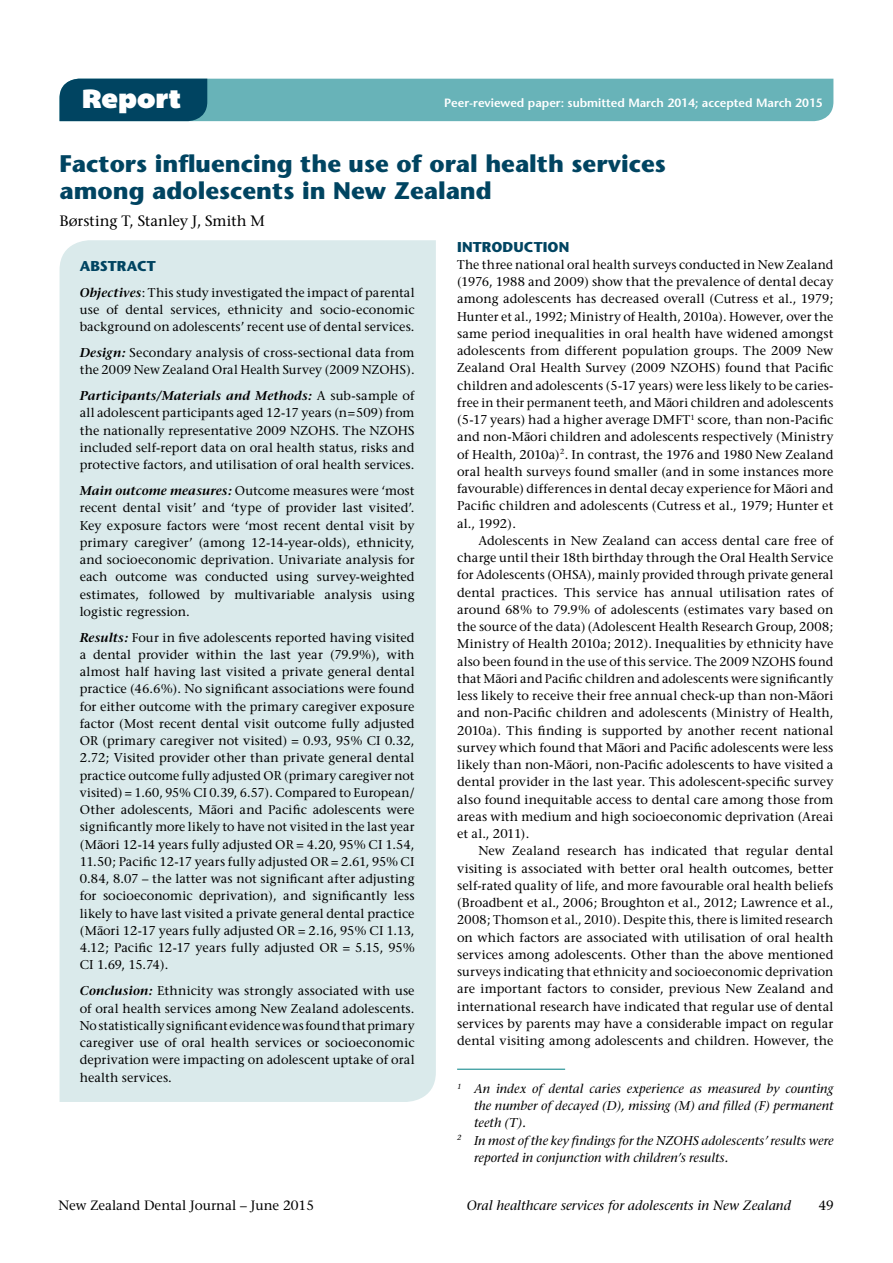
<style>
.page{position:relative;width:893px;height:1263px;background:#fff}
.page>*{position:absolute;margin:0;border:0;box-sizing:border-box;transform-origin:0 0}
.t1{font:27px "Bemio";color:#fff}
.t2{font:700 24px/27px "Stone Sans";color:#004461}
.t3{font:15px "Stone Serif";color:#000}
.t4{font:700 14.25px "Stone Sans";letter-spacing:.005em;color:#004461}
.t5{font:italic 13.5px "Stone Serif";color:#000}
.t6{font:13.5px "Stone Serif";color:#000}
.t7{font:12.75px/17.2px "Stone Serif";letter-spacing:.01em;color:#000;text-align:justify}
.t8{font:italic 12.75px "Stone Serif";letter-spacing:.01em;color:#000}
.t9{font:600 12px "Stone Sans";color:#fff}
.s1{font-weight:600;font-style:italic}
</style>
<div class="page">
<svg style="left:60px;top:79px;width:773px;height:42px;background:#559ea8"></svg>
<div style="left:60px;top:240px;width:376px;height:862px;background:#daeaeb"></div>
<hr style="left:457px;top:1069px;width:108px;height:1px;background:#008184">
<h1 class="t1" style="left:82px;top:78px;width:101px">Report</h1>
<p class="t9" style="left:444px;top:96px;width:380px">Peer-reviewed paper: submitted March 2014; accepted March 2015</p>
<h2 class="t2" style="left:60px;top:150px;width:608px">Factors influencing the use of oral health services among adolescents in New Zealand</h2>
<p class="t3" style="left:60px;top:212px;width:207px">Børsting T, Stanley J, Smith M</p>
<p class="t4" style="left:457px;top:238px;width:114px">INTRODUCTION</p>
<p class="t7" style="left:457px;top:256px;width:378px">The three national oral health surveys conducted in New Zealand (1976, 1988 and 2009) show that the prevalence of dental decay among adolescents has decreased overall (Cutress et al., 1979; Hunter et al., 1992; Ministry of Health, 2010a). However, over the same period inequalities in oral health have widened amongst adolescents from different population groups. The 2009 New Zealand Oral Health Survey (2009 NZOHS) found that Pacific children and adolescents (5-17 years) were less likely to be caries&shy;free in their permanent teeth, and Ma¯ori children and adolescents (5-17 years) had a higher average DMFT<sup>1</sup> score, than non-Pacific and non-Ma¯ori children and adolescents respectively (Ministry of Health, 2010a)<sup>2</sup>. In contrast, the 1976 and 1980 New Zealand oral health surveys found smaller (and in some instances more favourable) differences in dental decay experience for Ma¯ori and Pacific children and adolescents (Cutress et al., 1979; Hunter et al., 1992).</p>
<p class="t7" style="left:457px;top:532px;width:378px;text-indent:21px">Adolescents in New Zealand can access dental care free of charge until their 18th birthday through the Oral Health Service for Adolescents (OHSA), mainly provided through private general dental practices. This service has annual utilisation rates of around 68% to 79.9% of adolescents (estimates vary based on the source of the data) (Adolescent Health Research Group, 2008; Ministry of Health 2010a; 2012). Inequalities by ethnicity have also been found in the use of this service. The 2009 NZOHS found that Ma¯ori and Pacific children and adolescents were significantly less likely to receive their free annual check-up than non-Ma¯ori and non-Pacific children and adolescents (Ministry of Health, 2010a). This finding is supported by another recent national survey which found that Ma¯ori and Pacific adolescents were less likely than non-Ma¯ori, non-Pacific adolescents to have visited a dental provider in the last year. This adolescent-specific survey also found inequitable access to dental care among those from areas with medium and high socioeconomic deprivation (Areai et al., 2011).</p>
<p class="t7" style="left:457px;top:842px;width:378px;text-indent:21px">New Zealand research has indicated that regular dental visiting is associated with better oral health outcomes, better self-rated quality of life, and more favourable oral health beliefs (Broadbent et al., 2006; Broughton et al., 2012; Lawrence et al., 2008; Thomson et al., 2010). Despite this, there is limited research on which factors are associated with utilisation of oral health services among adolescents. Other than the above mentioned surveys indicating that ethnicity and socioeconomic deprivation are important factors to consider, previous New Zealand and international research have indicated that regular use of dental services by parents may have a considerable impact on regular dental visiting among adolescents and children. However, the</p>
<p class="t8" style="left:457px;top:1081px;width:378px"><sup>1</sup> An index of dental caries experience as measured by counting</p>
<p class="t8" style="left:474px;top:1098px;width:361px">the number of decayed (D), missing (M) and filled (F) permanent</p>
<p class="t8" style="left:474px;top:1115px;width:53px">teeth (T).</p>
<p class="t8" style="left:457px;top:1132px;width:378px"><sup>2</sup> In most of the key findings for the NZOHS adolescents’ results were</p>
<p class="t8" style="left:474px;top:1150px;width:256px">reported in conjunction with children’s results.</p>
<p class="t4" style="left:80px;top:257px;width:78px">ABSTRACT</p>
<p class="t7" style="left:80px;top:283px;width:336px"><span class="s1">Objectives</span>: This study investigated the impact of parental use of dental services, ethnicity and socio-economic background on adolescents’ recent use of dental services.</p>
<p class="t7" style="left:80px;top:344px;width:336px"><span class="s1">Design:</span> Secondary analysis of cross-sectional data from the 2009 New Zealand Oral Health Survey (2009 NZOHS).</p>
<p class="t7" style="left:80px;top:387px;width:336px"><span class="s1">Participants/Materials and Methods:</span> A sub-sample of all adolescent participants aged 12-17 years (n=509) from the nationally representative 2009 NZOHS. The NZOHS included self-report data on oral health status, risks and protective factors, and utilisation of oral health services.</p>
<p class="t7" style="left:80px;top:482px;width:336px"><span class="s1">Main outcome measures:</span> Outcome measures were ‘most recent dental visit’ and ‘type of provider last visited’.<br>Key exposure factors were ‘most recent dental visit by primary caregiver’ (among 12-14-year-olds), ethnicity, and socioeconomic deprivation. Univariate analysis for each outcome was conducted using survey-weighted estimates, followed by multivariable analysis using logistic regression.</p>
<p class="t7" style="left:80px;top:628px;width:336px"><span class="s1">Results:</span> Four in five adolescents reported having visited a dental provider within the last year (79.9%), with almost half having last visited a private general dental practice (46.6%). No significant associations were found for either outcome with the primary caregiver exposure factor (Most recent dental visit outcome fully adjusted OR (primary caregiver not visited) = 0.93, 95% CI 0.32, 2.72; Visited provider other than private general dental practice outcome fully adjusted OR (primary caregiver not visited) = 1.60, 95% CI 0.39, 6.57). Compared to European/ Other adolescents, Ma¯ori and Pacific adolescents were significantly more likely to have not visited in the last year (Ma¯ori 12-14 years fully adjusted OR = 4.20, 95% CI 1.54, 11.50; Pacific 12-17 years fully adjusted OR = 2.61, 95% CI 0.84, 8.07 – the latter was not significant after adjusting for socioeconomic deprivation), and significantly less likely to have last visited a private general dental practice (Ma¯ori 12-17 years fully adjusted OR = 2.16, 95% CI 1.13, 4.12; Pacific 12-17 years fully adjusted OR = 5.15, 95% CI 1.69, 15.74).</p>
<p class="t7" style="left:80px;top:982px;width:336px"><span class="s1">Conclusion:</span> Ethnicity was strongly associated with use of oral health services among New Zealand adolescents.<br>No statistically significant evidence was found that primary caregiver use of oral health services or socioeconomic deprivation were impacting on adolescent uptake of oral health services.</p>
<p class="t6" style="left:58px;top:1197px;width:257px">New Zealand Dental Journal – June 2015</p>
<p class="t5" style="left:467px;top:1197px;width:326px">Oral healthcare services for adolescents in New Zealand</p>
<p class="t6" style="left:818px;top:1197px;width:17px">49</p>
</div>
